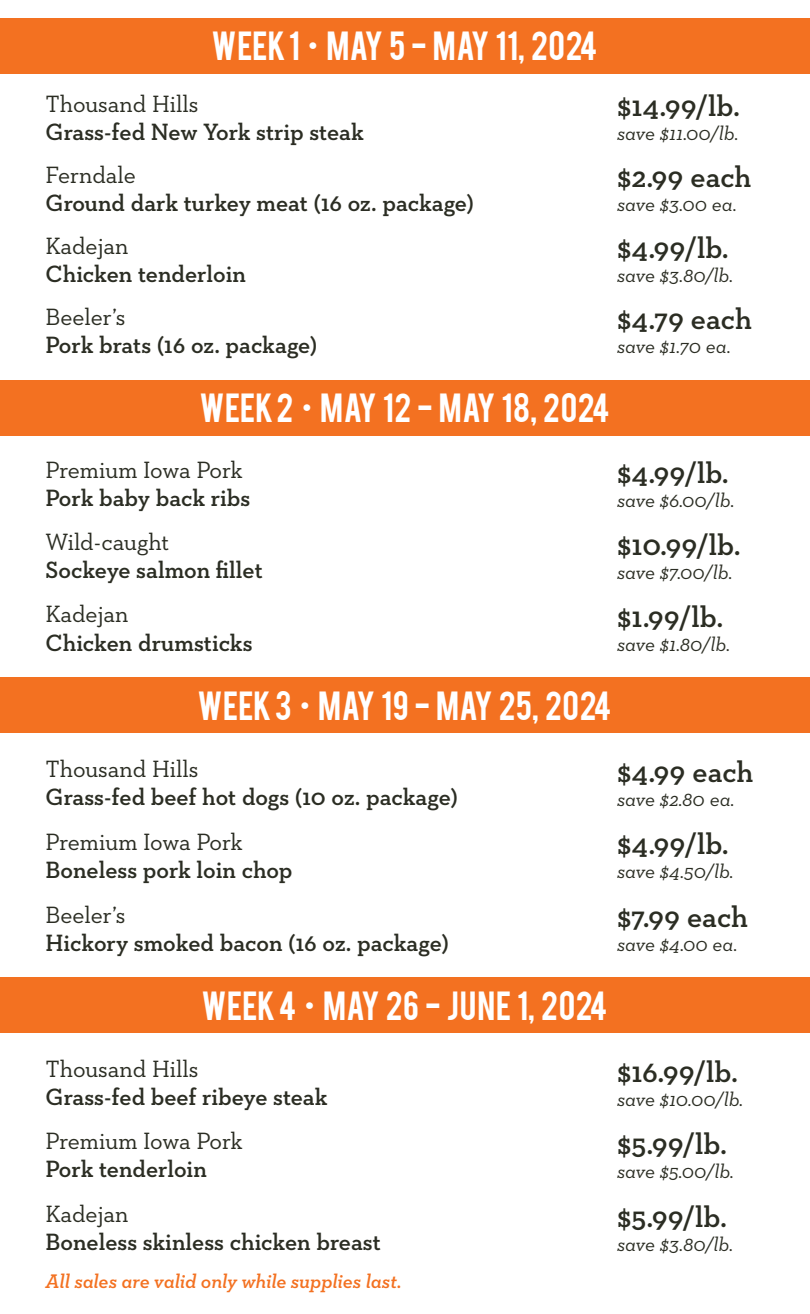
<style>
.page{position:relative;width:810px;height:1314px;background:#fff}
.page>*{position:absolute;margin:0;border:0;box-sizing:border-box;transform-origin:0 0}
.t1{font:32px "Bebas";letter-spacing:.015em;color:#fff}
.t2{font:600 30px "Neutraface Slab Text";color:#2b2d23}
.t3{font:600 24px "Neutraface Slab Text";color:#2b2d23}
.t4{font:24px "Neutraface Slab Text";letter-spacing:-.005em;color:#2b2d23}
.t5{font:italic 20px "Neutraface Slab Text";color:#2b2d23}
.t6{font:italic 600 20px "Neutraface Slab Text";color:#f37121}
</style>
<div class="page">
<div style="left:0;top:18px;width:810px;height:56px;background:#f37121"></div>
<div style="left:0;top:380px;width:810px;height:56px;background:#f37121"></div>
<div style="left:0;top:677px;width:810px;height:56px;background:#f37121"></div>
<div style="left:0;top:977px;width:810px;height:56px;background:#f37121"></div>
<h1 class="t1" style="left:212px;top:23px;width:387px">WEEK 1 <sup>•</sup> MAY 5 - MAY 11, 2024</h1>
<p class="t4" style="left:46px;top:89px;width:155px">Thousand Hills</p>
<p class="t3" style="left:46px;top:117px;width:320px">Grass-fed New York strip steak</p>
<p class="t4" style="left:46px;top:160px;width:92px">Ferndale</p>
<p class="t3" style="left:46px;top:188px;width:430px">Ground dark turkey meat (16 oz. package)</p>
<p class="t4" style="left:46px;top:231px;width:85px">Kadejan</p>
<p class="t3" style="left:46px;top:259px;width:202px">Chicken tenderloin</p>
<p class="t4" style="left:46px;top:302px;width:81px">Beeler’s</p>
<p class="t3" style="left:46px;top:330px;width:273px">Pork brats (16 oz. package)</p>
<p class="t2" style="left:617px;top:87px;width:125px">$14.99/lb.</p>
<p class="t5" style="left:617px;top:121px;width:123px">save $11.00/lb.</p>
<p class="t2" style="left:617px;top:158px;width:136px">$2.99 each</p>
<p class="t5" style="left:617px;top:192px;width:121px">save $3.00 ea.</p>
<p class="t2" style="left:617px;top:229px;width:113px">$4.99/lb.</p>
<p class="t5" style="left:617px;top:263px;width:118px">save $3.80/lb.</p>
<p class="t2" style="left:617px;top:300px;width:136px">$4.79 each</p>
<p class="t5" style="left:617px;top:334px;width:115px">save $1.70 ea.</p>
<h1 class="t1" style="left:199px;top:385px;width:412px">WEEK 2 <sup>•</sup> MAY 12 - MAY 18, 2024</h1>
<p class="t4" style="left:46px;top:455px;width:199px">Premium Iowa Pork</p>
<p class="t3" style="left:46px;top:483px;width:206px">Pork baby back ribs</p>
<p class="t4" style="left:46px;top:527px;width:125px">Wild-caught</p>
<p class="t3" style="left:46px;top:555px;width:219px">Sockeye salmon fillet</p>
<p class="t2" style="left:617px;top:454px;width:113px">$4.99/lb.</p>
<p class="t5" style="left:617px;top:488px;width:119px">save $6.00/lb.</p>
<p class="t2" style="left:617px;top:526px;width:125px">$10.99/lb.</p>
<p class="t5" style="left:617px;top:559px;width:117px">save $7.00/lb.</p>
<p class="t4" style="left:46px;top:599px;width:85px">Kadejan</p>
<p class="t3" style="left:46px;top:627px;width:209px">Chicken drumsticks</p>
<h1 class="t1" style="left:198px;top:682px;width:415px">WEEK 3 <sup>•</sup> MAY 19 - MAY 25, 2024</h1>
<p class="t4" style="left:46px;top:754px;width:155px">Thousand Hills</p>
<p class="t3" style="left:46px;top:782px;width:414px">Grass-fed beef hot dogs (10 oz. package)</p>
<p class="t2" style="left:617px;top:598px;width:108px">$1.99/lb.</p>
<p class="t5" style="left:617px;top:632px;width:115px">save $1.80/lb.</p>
<p class="t2" style="left:617px;top:753px;width:138px">$4.99 each</p>
<p class="t5" style="left:617px;top:786px;width:119px">save $2.80 ea.</p>
<p class="t2" style="left:617px;top:825px;width:113px">$4.99/lb.</p>
<p class="t5" style="left:617px;top:859px;width:118px">save $4.50/lb.</p>
<p class="t4" style="left:46px;top:826px;width:199px">Premium Iowa Pork</p>
<p class="t3" style="left:46px;top:854px;width:249px">Boneless pork loin chop</p>
<p class="t4" style="left:46px;top:899px;width:81px">Beeler’s</p>
<p class="t3" style="left:46px;top:927px;width:405px">Hickory smoked bacon (16 oz. package)</p>
<h1 class="t1" style="left:202px;top:982px;width:407px">WEEK 4 <sup>•</sup> MAY 26 - JUNE 1, 2024</h1>
<p class="t4" style="left:46px;top:1054px;width:155px">Thousand Hills</p>
<p class="t3" style="left:46px;top:1082px;width:284px">Grass-fed beef ribeye steak</p>
<p class="t4" style="left:46px;top:1126px;width:199px">Premium Iowa Pork</p>
<p class="t3" style="left:46px;top:1154px;width:163px">Pork tenderloin</p>
<p class="t4" style="left:46px;top:1199px;width:85px">Kadejan</p>
<p class="t3" style="left:46px;top:1227px;width:337px">Boneless skinless chicken breast</p>
<p class="t6" style="left:46px;top:1269px;width:357px">All sales are valid only while supplies last.</p>
<p class="t2" style="left:617px;top:898px;width:133px">$7.99 each</p>
<p class="t5" style="left:617px;top:932px;width:122px">save $4.00 ea.</p>
<p class="t2" style="left:617px;top:1053px;width:123px">$16.99/lb.</p>
<p class="t5" style="left:617px;top:1086px;width:128px">save $10.00/lb.</p>
<p class="t2" style="left:617px;top:1125px;width:112px">$5.99/lb.</p>
<p class="t5" style="left:617px;top:1158px;width:118px">save $5.00/lb.</p>
<p class="t2" style="left:617px;top:1198px;width:112px">$5.99/lb.</p>
<p class="t5" style="left:617px;top:1231px;width:118px">save $3.80/lb.</p>
</div>
